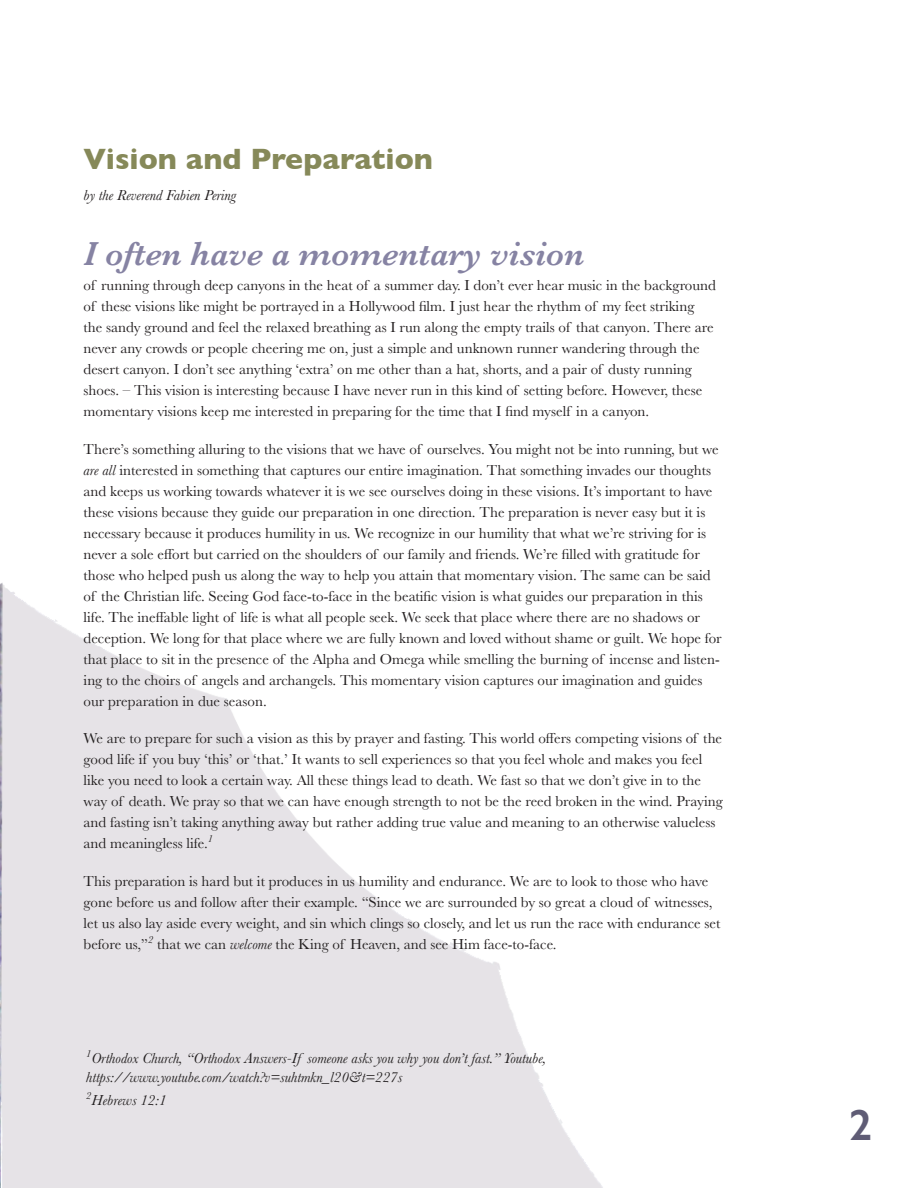
<style>
.page{position:relative;width:918px;height:1188px;background:#fff}
.page>*{position:absolute;margin:0;border:0;box-sizing:border-box;transform-origin:0 0}
.t1{font:600 43.95px "Gill Sans";color:#5f5c75}
.t2{font:italic 600 34.5px "Baskerville";color:#8683a3}
.t3{font:700 30px "Gill Sans";color:#868959}
.t4{font:15px/21px "Baskerville";color:#231f20}
.t5{font:italic 15px/19.5px "Baskerville";color:#231f20}
.s1{font-style:italic}
</style>
<div class="page">
<img style="left:0;top:583px;width:603px;height:605px">
<h3 class="t3" style="left:84px;top:141px;width:351px">Vision and Preparation</h3>
<p class="t5" style="left:84px;top:185px;width:154px">by the Reverend Fabien Pering</p>
<h2 class="t2" style="left:84px;top:234px;width:503px">I often have a momentary vision</h2>
<p class="t4" style="left:84px;top:275px;width:634px">of running through deep canyons in the heat of a summer day. I don’t ever hear music in the background of these visions like might be portrayed in a Hollywood film. I just hear the rhythm of my feet striking the sandy ground and feel the relaxed breathing as I run along the empty trails of that canyon. There are never any crowds or people cheering me on, just a simple and unknown runner wandering through the desert canyon. I don’t see anything ‘extra’ on me other than a hat, shorts, and a pair of dusty running shoes. – This vision is interesting because I have never run in this kind of setting before. However, these momentary visions keep me interested in preparing for the time that I find myself in a canyon.</p>
<p class="t4" style="left:84px;top:438px;width:640px">There’s something alluring to the visions that we have of ourselves. You might not be into running, but we <span class="s1">are all</span> interested in something that captures our entire imagination. That something invades our thoughts and keeps us working towards whatever it is we see ourselves doing in these visions. It’s important to have these visions because they guide our preparation in one direction. The preparation is never easy but it is necessary because it produces humility in us. We recognize in our humility that what we’re striving for is never a sole effort but carried on the shoulders of our family and friends. We’re filled with gratitude for those who helped push us along the way to help you attain that momentary vision. The same can be said of the Christian life. Seeing God face-to-face in the beatific vision is what guides our preparation in this life. The ineffable light of life is what all people seek. We seek that place where there are no shadows or deception. We long for that place where we are fully known and loved without shame or guilt. We hope for that place to sit in the presence of the Alpha and Omega while smelling the burning of incense and listen&shy;ing to the choirs of angels and archangels. This momentary vision captures our imagination and guides our preparation in due season.</p>
<p class="t4" style="left:84px;top:728px;width:641px">We are to prepare for such a vision as this by prayer and fasting. This world offers competing visions of the good life if you buy ‘this’ or ‘that.’ It wants to sell experiences so that you feel whole and makes you feel like you need to look a certain way. All these things lead to death. We fast so that we don’t give in to the way of death. We pray so that we can have enough strength to not be the reed broken in the wind. Praying and fasting isn’t taking anything away but rather adding true value and meaning to an otherwise valueless and meaningless life.<sup>1</sup></p>
<p class="t4" style="left:84px;top:871px;width:638px">This preparation is hard but it produces in us humility and endurance. We are to look to those who have gone before us and follow after their example. “Since we are surrounded by so great a cloud of witnesses, let us also lay aside every weight, and sin which clings so closely, and let us run the race with endurance set before us,”<sup>2</sup> that we can <span class="s1">welcome</span> the King of Heaven, and see Him face-to-face.</p>
<p class="t5" style="left:86px;top:1048px;width:462px"><sup>1</sup>Orthodox Church, “Orthodox Answers-If someone asks you why you don’t fast.” Youtube, https://www.youtube.com/watch?v=suhtmkn_l20&amp;t=227s</p>
<p class="t5" style="left:86px;top:1091px;width:82px"><sup>2</sup>Hebrews 12:1</p>
<h1 class="t1" style="left:849px;top:1098px;width:25px">2</h1>
</div>
